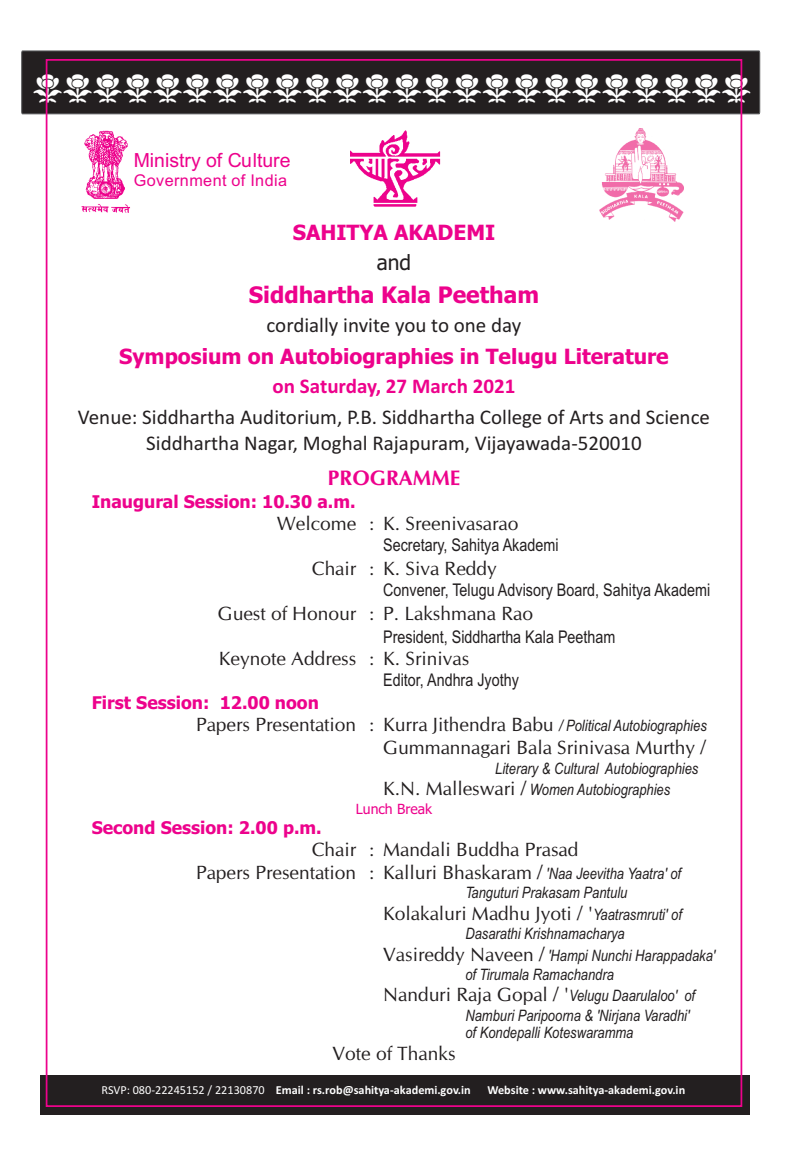
<style>
.page{position:relative;width:788px;height:1166px;background:#fff}
.page>*{position:absolute;margin:0;border:0;box-sizing:border-box;transform-origin:0 0}
.t1{font:31.5px "SHREE499";letter-spacing:-.05em;color:#fff}
.t2{font:700 22.75px "Tahoma";color:#ed028c}
.t3{font:21px/25.6px "Calibri";color:#231f20;text-align:center}
.t4{font:700 21px "Tahoma";color:#ed028c}
.t5{font:700 21px "Calibri";color:#ed028c}
.t6{font:700 21px "CG Omega";color:#ed028c}
.t7{font:21px "Tahoma";color:#231f20}
.t8{font:19.43px "Arial";color:#ed028c}
.t9{font:19.25px/23.1px "CG Omega";color:#231f20;text-align:right}
.t10{font:17.5px "Arial Narrow";color:#231f20}
.t11{font:700 17.5px "Tahoma";color:#ed028c}
.t12{font:16.28px "Arial";letter-spacing:.025em;color:#ed028c}
.t13{font:italic 15.75px/21.5px "Arial Narrow";color:#231f20}
.t14{font:14px "Tahoma";color:#ed028c}
.t15{font:700 12.25px "Calibri";color:#fff}
.s1{font-family:"Arial Narrow";font-style:italic;font-size:15.75px}
.s2{font-family:"CG Omega";font-style:normal;font-size:19.25px}
.s3{font-weight:400}
</style>
<div class="page">
<img style="left:350px;top:130px;width:91px;height:77px">
<img style="left:81px;top:131px;width:50px;height:82px">
<img style="left:599px;top:128px;width:84px;height:93px">
<svg style="left:21px;top:51px;width:739px;height:63px;background:#2a1f24"></svg>
<div style="left:40px;top:1075px;width:710px;height:40px;background:#231f20"></div>
<h1 class="t1" style="left:32px;top:72px;width:721px">dddddddddddddddddddddddd</h1>
<p class="t8" style="left:134px;top:153px;width:158px">Ministry of Culture</p>
<p class="t12" style="left:134px;top:174px;width:155px">Government of India</p>
<p class="t4" style="left:293px;top:223px;width:204px">SAHITYA AKADEMI</p>
<p class="t7" style="left:377px;top:254px;width:36px">and</p>
<p class="t2" style="left:249px;top:285px;width:292px">Siddhartha Kala Peetham</p>
<p class="t3" style="left:266px;top:314px;width:256px">cordially invite you to one day</p>
<p class="t4" style="left:119px;top:348px;width:551px">Symposium on Autobiographies in Telugu Literature</p>
<p class="t5" style="left:272px;top:377px;width:244px">on Saturday, 27 March 2021</p>
<p class="t3" style="left:78px;top:406px;width:633px">Venue: Siddhartha Auditorium, P.B. Siddhartha College of Arts and Science<br>Siddhartha Nagar, Moghal Rajapuram, Vijayawada-520010</p>
<p class="t6" style="left:327px;top:470px;width:134px">PROGRAMME</p>
<p class="t11" style="left:92px;top:495px;width:265px">Inaugural Session: 10.30 a.m.</p>
<p class="t9" style="left:277px;top:513px;width:243px">Welcome : K. Sreenivasarao</p>
<p class="t10" style="left:383px;top:538px;width:177px">Secretary, Sahitya Akademi</p>
<p class="t9" style="left:312px;top:558px;width:186px">Chair : K. Siva Reddy</p>
<p class="t10" style="left:383px;top:583px;width:328px">Convener, Telugu Advisory Board, Sahitya Akademi</p>
<p class="t9" style="left:218px;top:603px;width:317px">Guest of Honour : P. Lakshmana Rao</p>
<p class="t10" style="left:383px;top:630px;width:234px">President, Siddhartha Kala Peetham</p>
<p class="t9" style="left:219px;top:648px;width:252px">Keynote Address : K. Srinivas</p>
<p class="t10" style="left:383px;top:673px;width:137px">Editor, Andhra Jyothy</p>
<p class="t9" style="left:196px;top:714px;width:512px">Papers Presentation : Kurra Jithendra Babu <span class="s1">/ Political Autobiographies<br></span>Gummannagari Bala Srinivasa Murthy /</p>
<p class="t13" style="left:383px;top:758px;width:316px;text-indent:112px">Literary &amp; Cultural Autobiographies<br><span class="s2">K.N. Malleswari /</span> Women Autobiographies</p>
<p class="t11" style="left:92px;top:696px;width:229px">First Session: 12.00 noon</p>
<p class="t11" style="left:92px;top:821px;width:231px">Second Session: 2.00 p.m.</p>
<p class="t14" style="left:356px;top:803px;width:78px">Lunch Break</p>
<p class="t9" style="left:196px;top:839px;width:486px;text-align:left;text-indent:116px">Chair : Mandali Buddha Prasad<br>Papers Presentation : Kalluri Bhaskaram / <span class="s1">'Naa Jeevitha Yaatra' of</span></p>
<p class="t13" style="left:465px;top:883px;width:163px">Tanguturi Prakasam Pantulu</p>
<p class="t9" style="left:577px;top:903px;width:7px">/</p>
<p class="t13" style="left:383px;top:924px;width:333px;text-align:center">Dasarathi Krishnamacharya<br><span class="s2">Vasireddy Naveen /</span> 'Hampi Nunchi Harappadaka'</p>
<p class="t13" style="left:383px;top:965px;width:313px;text-align:center">of Tirumala Ramachandra<br><span class="s2">Nanduri Raja Gopal / '</span>Velugu Daarulaloo' of</p>
<p class="t13" style="left:465px;top:1007px;width:226px;line-height:17.7px">Namburi Paripoorna &amp; 'Nirjana Varadhi' of Kondepalli Koteswaramma</p>
<p class="t9" style="left:332px;top:1043px;width:125px">Vote of Thanks</p>
<p class="t9" style="left:383px;top:903px;width:300px">Kolakaluri Madhu Jyoti '<span class="s1">Yaatrasmruti' of</span></p>
<p class="t15" style="left:101px;top:1085px;width:371px"><span class="s3">RSVP: 080-22245152 / 22130870</span> Email : rs.rob@sahitya-akademi.gov.in</p>
<p class="t15" style="left:487px;top:1085px;width:199px">Website : www.sahitya-akademi.gov.in</p>
</div>
